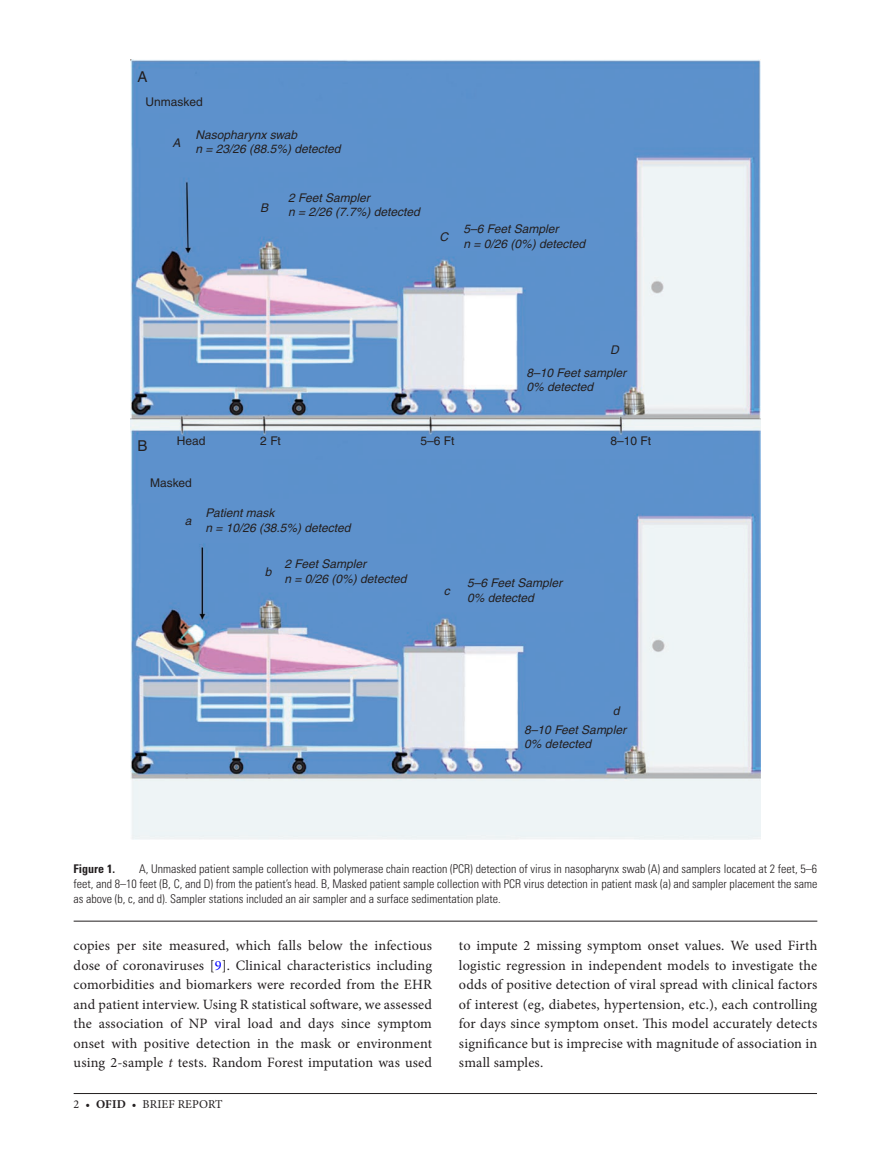
<style>
.page{position:relative;width:891px;height:1174px;background:#fff}
.page>*{position:absolute;margin:0;border:0;box-sizing:border-box;transform-origin:0 0}
.t1{font:15px "Helvetica";color:#231f20}
.t2{font:14.25px/19.5px "Minion Pro";letter-spacing:.01em;color:#231f20;text-align:justify}
.t3{font:300 condensed 12px/15px "Univers LT Std";color:#231f20;text-align:justify}
.t4{font:italic 12px/14.4px "Helvetica";color:#231f20}
.t5{font:12px "Helvetica";color:#231f20}
.t6{font:12px "Minion Pro";letter-spacing:.01em;color:#231f20}
.t7{font:700 condensed 12px "Univers LT Std";color:#231f20}
.s1{color:#00f}
.s2{font-style:italic}
.s3{font-weight:700}
</style>
<div class="page">
<hr style="left:74px;top:1093px;width:743px;height:1px;background:#231f20">
<hr style="left:74px;top:921px;width:743px;height:1px;background:#231f20">
<img style="left:130px;top:59px;width:630px;height:780px">
<p class="t1" style="left:138px;top:68px;width:12px">A</p>
<p class="t5" style="left:146px;top:95px;width:59px">Unmasked</p>
<p class="t4" style="left:173px;top:136px;width:10px">A</p>
<p class="t4" style="left:195px;top:128px;width:147px">Nasopharynx swab<br>n = 23/26 (88.5%) detected</p>
<p class="t4" style="left:288px;top:190px;width:133px">2 Feet Sampler<br>n = 2/26 (7.7%) detected</p>
<p class="t4" style="left:260px;top:201px;width:10px">B</p>
<p class="t4" style="left:440px;top:230px;width:10px">C</p>
<p class="t4" style="left:463px;top:222px;width:123px">5–6 Feet Sampler<br>n = 0/26 (0%) detected</p>
<p class="t4" style="left:610px;top:343px;width:10px">D</p>
<p class="t4" style="left:526px;top:365px;width:101px">8–10 Feet sampler<br>0% detected</p>
<p class="t5" style="left:177px;top:434px;width:30px">Head</p>
<p class="t5" style="left:150px;top:476px;width:43px">Masked</p>
<p class="t1" style="left:138px;top:437px;width:12px">B</p>
<p class="t5" style="left:260px;top:434px;width:22px">2 Ft</p>
<p class="t5" style="left:420px;top:434px;width:36px">5–6 Ft</p>
<p class="t5" style="left:611px;top:434px;width:42px">8–10 Ft</p>
<p class="t4" style="left:185px;top:514px;width:8px">a</p>
<p class="t4" style="left:205px;top:506px;width:147px">Patient mask<br>n = 10/26 (38.5%) detected</p>
<p class="t4" style="left:285px;top:557px;width:123px">2 Feet Sampler<br>n = 0/26 (0%) detected</p>
<p class="t4" style="left:265px;top:564px;width:8px">b</p>
<p class="t4" style="left:444px;top:584px;width:7px">c</p>
<p class="t4" style="left:467px;top:576px;width:97px">5–6 Feet Sampler<br>0% detected</p>
<p class="t4" style="left:613px;top:704px;width:8px">d</p>
<p class="t4" style="left:524px;top:722px;width:103px">8–10 Feet Sampler<br>0% detected</p>
<p class="t3" style="left:74px;top:861px;width:745px;text-indent:65px">A, Unmasked patient sample collection with polymerase chain reaction (PCR) detection of virus in nasopharynx swab (A) and samplers located at 2 feet, 5–6 feet, and 8–10 feet (B, C, and D) from the patient’s head. B, Masked patient sample collection with PCR virus detection in patient mask (a) and sampler placement the same as above (b, c, and d). Sampler stations included an air sampler and a surface sedimentation plate.</p>
<p class="t7" style="left:74px;top:861px;width:43px">Figure 1.</p>
<p class="t2" style="left:74px;top:936px;width:360px">copies per site measured, which falls below the infectious dose of coronaviruses [<span class="s1">9</span>]. Clinical characteristics including comorbidities and biomarkers were recorded from the EHR and patient interview. Using R statistical software, we assessed the association of NP viral load and days since symptom onset with positive detection in the mask or environment using 2-sample <span class="s2">t</span> tests. Random Forest imputation was used</p>
<p class="t2" style="left:459px;top:936px;width:360px">to impute 2 missing symptom onset values. We used Firth logistic regression in independent models to investigate the odds of positive detection of viral spread with clinical factors of interest (eg, diabetes, hypertension, etc.), each controlling for days since symptom onset. This model accurately detects significance but is imprecise with magnitude of association in small samples.</p>
<p class="t6" style="left:74px;top:1096px;width:151px">2 • <span class="s3">ofid</span> • BRIEF REPORT</p>
</div>
